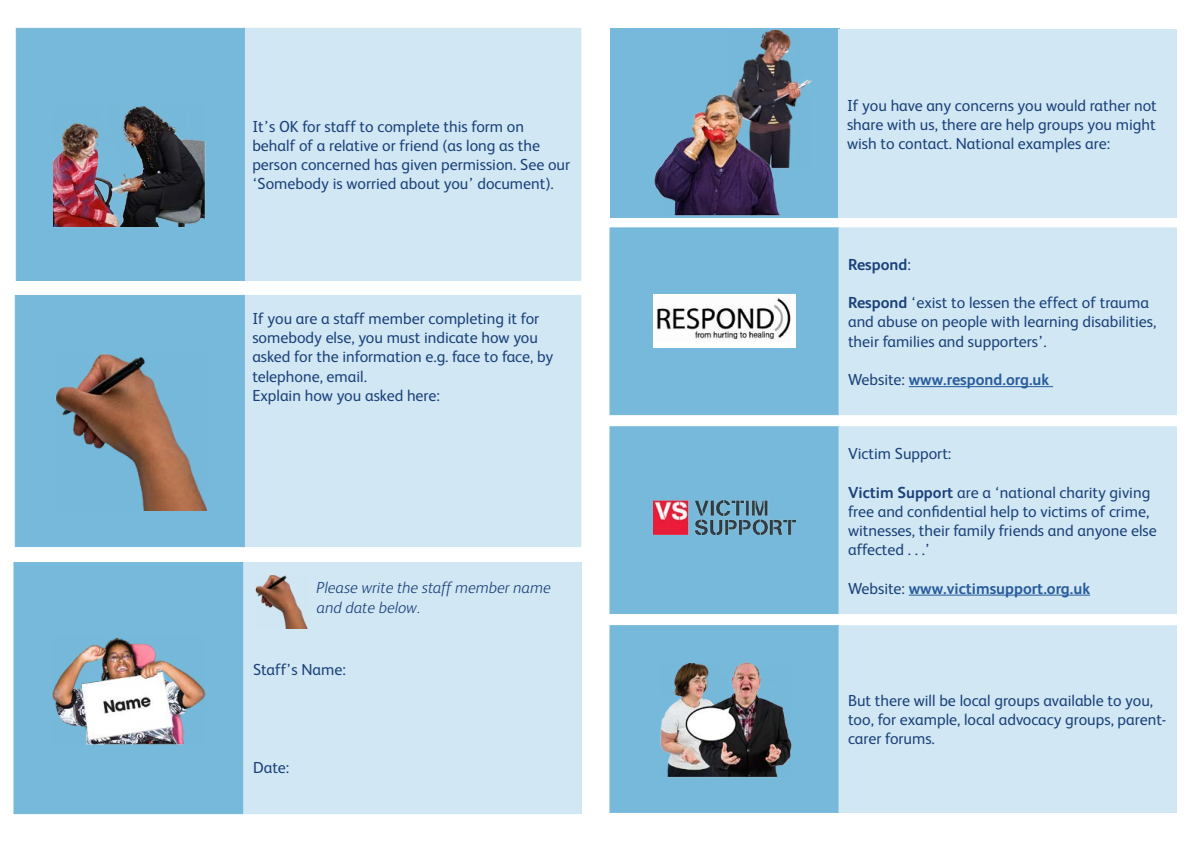
<style>
.page{position:relative;width:1191px;height:842px;background:#fff}
.page>*{position:absolute;margin:0;border:0;box-sizing:border-box;transform-origin:0 0}
.t1{font:16px/19.2px "FS Albert";color:#1a4179}
.t2{font:700 16px "FS Albert";color:#275b9b}
.t3{font:italic 300 16px/19.2px "FS Albert";color:#1a4179}
.t4{font:700 16px "FS Albert";color:#1a4179}
.s1{font-weight:400}
.s2{font-weight:700}
.s3{font-weight:400;color:#1a4179}
</style>
<div class="page">
<div style="left:13px;top:562px;width:230px;height:252px;background:#76b9da;border:1px solid #76b9da"></div>
<div style="left:243px;top:295px;width:338px;height:251px;background:#d2e7f4"></div>
<div style="left:243px;top:295px;width:338px;height:252px;border:1px solid #d2e7f4"></div>
<div style="left:243px;top:28px;width:338px;height:252px;background:#d2e7f4"></div>
<div style="left:243px;top:28px;width:338px;height:253px;border:1px solid #d2e7f4"></div>
<div style="left:15px;top:295px;width:230px;height:252px;background:#76b9da"></div>
<div style="left:16px;top:28px;width:229px;height:253px;background:#76b9da"></div>
<div style="left:244px;top:562px;width:337px;height:252px;background:#d2e7f4"></div>
<div style="left:243px;top:562px;width:339px;height:252px;border:1px solid #d2e7f4"></div>
<img style="left:255px;top:575px;width:53px;height:54px">
<img style="left:54px;top:105px;width:152px;height:123px">
<img style="left:55px;top:353px;width:152px;height:157px">
<img style="left:52px;top:637px;width:153px;height:108px">
<div style="left:609px;top:426px;width:230px;height:188px;background:#76b9da;border:1px solid #76b9da"></div>
<div style="left:609px;top:625px;width:230px;height:188px;background:#76b9da;border:1px solid #76b9da"></div>
<div style="left:609px;top:227px;width:230px;height:188px;background:#76b9da;border:1px solid #76b9da"></div>
<div style="left:610px;top:29px;width:229px;height:189px;background:#76b9da"></div>
<img style="left:733px;top:29px;width:79px;height:140px">
<img style="left:654px;top:295px;width:141px;height:53px">
<img style="left:653px;top:501px;width:142px;height:34px">
<img style="left:660px;top:662px;width:132px;height:116px">
<div style="left:838px;top:29px;width:339px;height:189px;background:#d2e7f4"></div>
<div style="left:839px;top:427px;width:337px;height:186px;background:#d2e7f4"></div>
<hr style="left:908px;top:595px;width:182px;height:1px;background:#275b9b">
<div style="left:838px;top:426px;width:339px;height:188px;border:1px solid #d2e7f4"></div>
<div style="left:839px;top:228px;width:337px;height:187px;background:#d2e7f4"></div>
<hr style="left:908px;top:386px;width:145px;height:1px;background:#275b9b">
<div style="left:838px;top:227px;width:339px;height:188px;border:1px solid #d2e7f4"></div>
<div style="left:839px;top:626px;width:337px;height:186px;background:#d2e7f4"></div>
<div style="left:838px;top:625px;width:339px;height:188px;border:1px solid #d2e7f4"></div>
<img style="left:654px;top:91px;width:126px;height:125px">
<p class="t1" style="left:252px;top:116px;width:319px">It’s OK for staff to complete this form on behalf of a relative or friend (as long as the person concerned has given permission. See our ‘Somebody is worried about you’ document).</p>
<p class="t1" style="left:252px;top:308px;width:302px">If you are a staff member completing it for somebody else, you must indicate how you asked for the information e.g. face to face, by telephone, email.<br>Explain how you asked here:</p>
<p class="t3" style="left:316px;top:577px;width:236px">Please write the staff member name and date below.</p>
<p class="t1" style="left:253px;top:659px;width:94px">Staff’s Name:</p>
<p class="t1" style="left:253px;top:757px;width:38px">Date:</p>
<p class="t1" style="left:847px;top:95px;width:311px;text-align:justify">If you have any concerns you would rather not share with us, there are help groups you might wish to contact. National examples are:</p>
<p class="t4" style="left:848px;top:253px;width:64px">Respond<span class="s1">:</span></p>
<p class="t1" style="left:848px;top:292px;width:310px"><span class="s2">Respond</span> ‘exist to lessen the effect of trauma and abuse on people with learning disabilities, their families and supporters’.</p>
<p class="t2" style="left:848px;top:369px;width:203px"><span class="s3">Website:</span> www.respond.org.uk</p>
<p class="t1" style="left:848px;top:443px;width:105px">Victim Support:</p>
<p class="t1" style="left:848px;top:482px;width:310px"><span class="s2">Victim Support</span> are a ‘national charity giving free and confidential help to victims of crime, witnesses, their family friends and anyone else affected . . .’</p>
<p class="t2" style="left:848px;top:577px;width:243px"><span class="s3">Website:</span> www.victimsupport.org.uk</p>
<p class="t1" style="left:848px;top:690px;width:320px">But there will be local groups available to you, too, for example, local advocacy groups, parent&shy;carer forums.</p>
</div>
